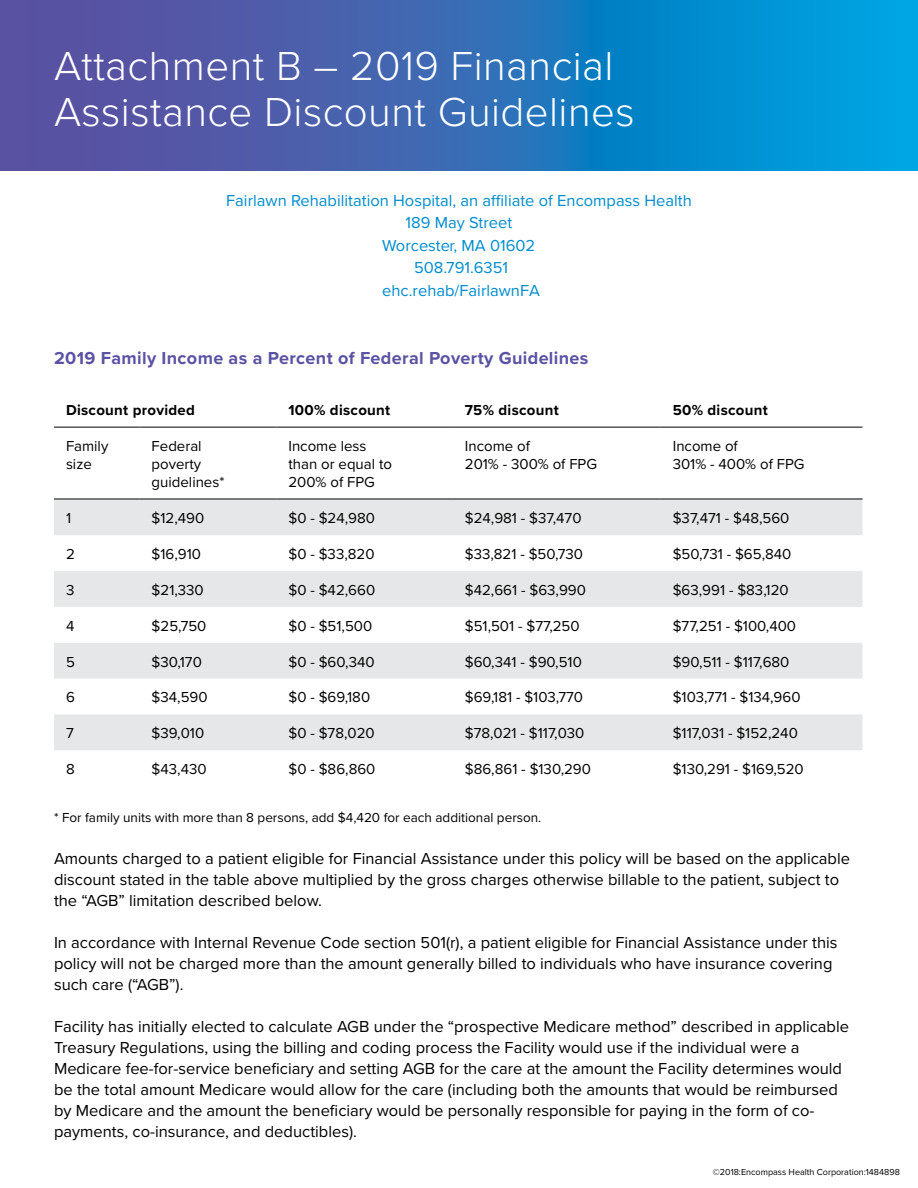
<style>
.page{position:relative;width:918px;height:1188px;background:#fff}
.page>*{position:absolute;margin:0;border:0;box-sizing:border-box;transform-origin:0 0}
.t1{font:300 42px/46.5px "Proxima Nova";letter-spacing:.01em;color:#fff}
.t2{font:700 18px "Proxima Nova";letter-spacing:.02em;color:#5a52a3}
.t3{font:16.5px/21px "Proxima Nova";color:#000}
.t4{font:16.5px/22.6px "Proxima Nova";color:#008ccf;text-align:center}
.t5{font:15px/18px "Proxima Nova";color:#000}
.t6{font:700 15px "Proxima Nova";letter-spacing:.02em;color:#000}
.t7{font:13.5px "Proxima Nova";color:#000}
.t8{font:9px "Proxima Nova";color:#000}
</style>
<div class="page">
<svg style="left:0;top:0;width:918px;height:171px;background:#2d72ba"></svg>
<svg style="left:54px;top:500px;width:808px;height:250px;fill:#e6e7e8"></svg>
<hr style="left:54px;top:427px;width:86px;height:1px;background:#000">
<hr style="left:140px;top:427px;width:136px;height:1px;background:#000">
<hr style="left:276px;top:427px;width:177px;height:1px;background:#000">
<hr style="left:453px;top:427px;width:208px;height:1px;background:#000">
<hr style="left:661px;top:427px;width:201px;height:1px;background:#000">
<hr style="left:54px;top:499px;width:86px;height:1px;background:#000">
<hr style="left:140px;top:499px;width:136px;height:1px;background:#000">
<hr style="left:276px;top:499px;width:177px;height:1px;background:#000">
<hr style="left:453px;top:499px;width:208px;height:1px;background:#000">
<hr style="left:661px;top:499px;width:201px;height:1px;background:#000">
<h1 class="t1" style="left:54px;top:40px;width:582px">Attachment B – 2019 Financial<br>Assistance Discount Guidelines</h1>
<p class="t4" style="left:226px;top:188px;width:467px">Fairlawn Rehabilitation Hospital, an affiliate of Encompass Health<br>189 May Street<br>Worcester, MA 01602<br>508.791.6351<br>ehc.rehab/FairlawnFA</p>
<p class="t2" style="left:54px;top:345px;width:536px">2019 Family Income as a Percent of Federal Poverty Guidelines</p>
<p class="t6" style="left:66px;top:399px;width:131px">Discount provided</p>
<p class="t6" style="left:288px;top:399px;width:103px">100% discount</p>
<p class="t6" style="left:465px;top:399px;width:96px">75% discount</p>
<p class="t6" style="left:673px;top:399px;width:97px">50% discount</p>
<p class="t5" style="left:66px;top:436px;width:44px">Family size</p>
<p class="t5" style="left:152px;top:436px;width:74px">Federal poverty guidelines*</p>
<p class="t5" style="left:288px;top:436px;width:105px">Income less than or equal to<br>200% of FPG</p>
<p class="t5" style="left:465px;top:436px;width:134px">Income of<br>201% - 300% of FPG</p>
<p class="t5" style="left:673px;top:436px;width:133px">Income of<br>301% - 400% of FPG</p>
<p class="t5" style="left:66px;top:509px;width:7px">1</p>
<p class="t5" style="left:152px;top:509px;width:54px">$12,490</p>
<p class="t5" style="left:288px;top:509px;width:88px">$0 - $24,980</p>
<p class="t5" style="left:465px;top:509px;width:118px">$24,981 - $37,470</p>
<p class="t5" style="left:673px;top:509px;width:118px">$37,471 - $48,560</p>
<p class="t5" style="left:66px;top:544px;width:10px">2</p>
<p class="t5" style="left:152px;top:544px;width:51px">$16,910</p>
<p class="t5" style="left:288px;top:544px;width:88px">$0 - $33,820</p>
<p class="t5" style="left:465px;top:544px;width:120px">$33,821 - $50,730</p>
<p class="t5" style="left:673px;top:544px;width:120px">$50,731 - $65,840</p>
<p class="t5" style="left:66px;top:580px;width:10px">3</p>
<p class="t5" style="left:152px;top:580px;width:54px">$21,330</p>
<p class="t5" style="left:288px;top:580px;width:88px">$0 - $42,660</p>
<p class="t5" style="left:465px;top:580px;width:123px">$42,661 - $63,990</p>
<p class="t5" style="left:673px;top:580px;width:117px">$63,991 - $83,120</p>
<p class="t5" style="left:66px;top:616px;width:10px">4</p>
<p class="t5" style="left:152px;top:616px;width:56px">$25,750</p>
<p class="t5" style="left:288px;top:616px;width:85px">$0 - $51,500</p>
<p class="t5" style="left:465px;top:616px;width:116px">$51,501 - $77,250</p>
<p class="t5" style="left:673px;top:616px;width:125px">$77,251 - $100,400</p>
<p class="t5" style="left:66px;top:652px;width:10px">5</p>
<p class="t5" style="left:152px;top:652px;width:52px">$30,170</p>
<p class="t5" style="left:288px;top:652px;width:88px">$0 - $60,340</p>
<p class="t5" style="left:465px;top:652px;width:119px">$60,341 - $90,510</p>
<p class="t5" style="left:673px;top:652px;width:118px">$90,511 - $117,680</p>
<p class="t5" style="left:66px;top:688px;width:10px">6</p>
<p class="t5" style="left:152px;top:688px;width:57px">$34,590</p>
<p class="t5" style="left:288px;top:688px;width:83px">$0 - $69,180</p>
<p class="t5" style="left:465px;top:688px;width:120px">$69,181 - $103,770</p>
<p class="t5" style="left:673px;top:688px;width:129px">$103,771 - $134,960</p>
<p class="t5" style="left:66px;top:724px;width:9px">7</p>
<p class="t5" style="left:152px;top:724px;width:54px">$39,010</p>
<p class="t5" style="left:288px;top:724px;width:88px">$0 - $78,020</p>
<p class="t5" style="left:465px;top:724px;width:121px">$78,021 - $117,030</p>
<p class="t5" style="left:673px;top:724px;width:127px">$117,031 - $152,240</p>
<p class="t5" style="left:66px;top:760px;width:10px">8</p>
<p class="t5" style="left:152px;top:760px;width:56px">$43,430</p>
<p class="t5" style="left:288px;top:760px;width:88px">$0 - $86,860</p>
<p class="t5" style="left:465px;top:760px;width:128px">$86,861 - $130,290</p>
<p class="t5" style="left:673px;top:760px;width:133px">$130,291 - $169,520</p>
<p class="t7" style="left:54px;top:808px;width:489px">* For family units with more than 8 persons, add $4,420 for each additional person.</p>
<p class="t3" style="left:54px;top:847px;width:798px">Amounts charged to a patient eligible for Financial Assistance under this policy will be based on the applicable discount stated in the table above multiplied by the gross charges otherwise billable to the patient, subject to the “AGB” limitation described below.</p>
<p class="t3" style="left:54px;top:931px;width:785px">In accordance with Internal Revenue Code section 501(r), a patient eligible for Financial Assistance under this policy will not be charged more than the amount generally billed to individuals who have insurance covering such care (“AGB”).</p>
<p class="t3" style="left:54px;top:1015px;width:797px">Facility has initially elected to calculate AGB under the “prospective Medicare method” described in applicable Treasury Regulations, using the billing and coding process the Facility would use if the individual were a Medicare fee-for-service beneficiary and setting AGB for the care at the amount the Facility determines would be the total amount Medicare would allow for the care (including both the amounts that would be reimbursed by Medicare and the amount the beneficiary would be personally responsible for paying in the form of co&shy;payments, co-insurance, and deductibles).</p>
<p class="t8" style="left:713px;top:1166px;width:189px">©2018:Encompass Health Corporation:1484898</p>
</div>
